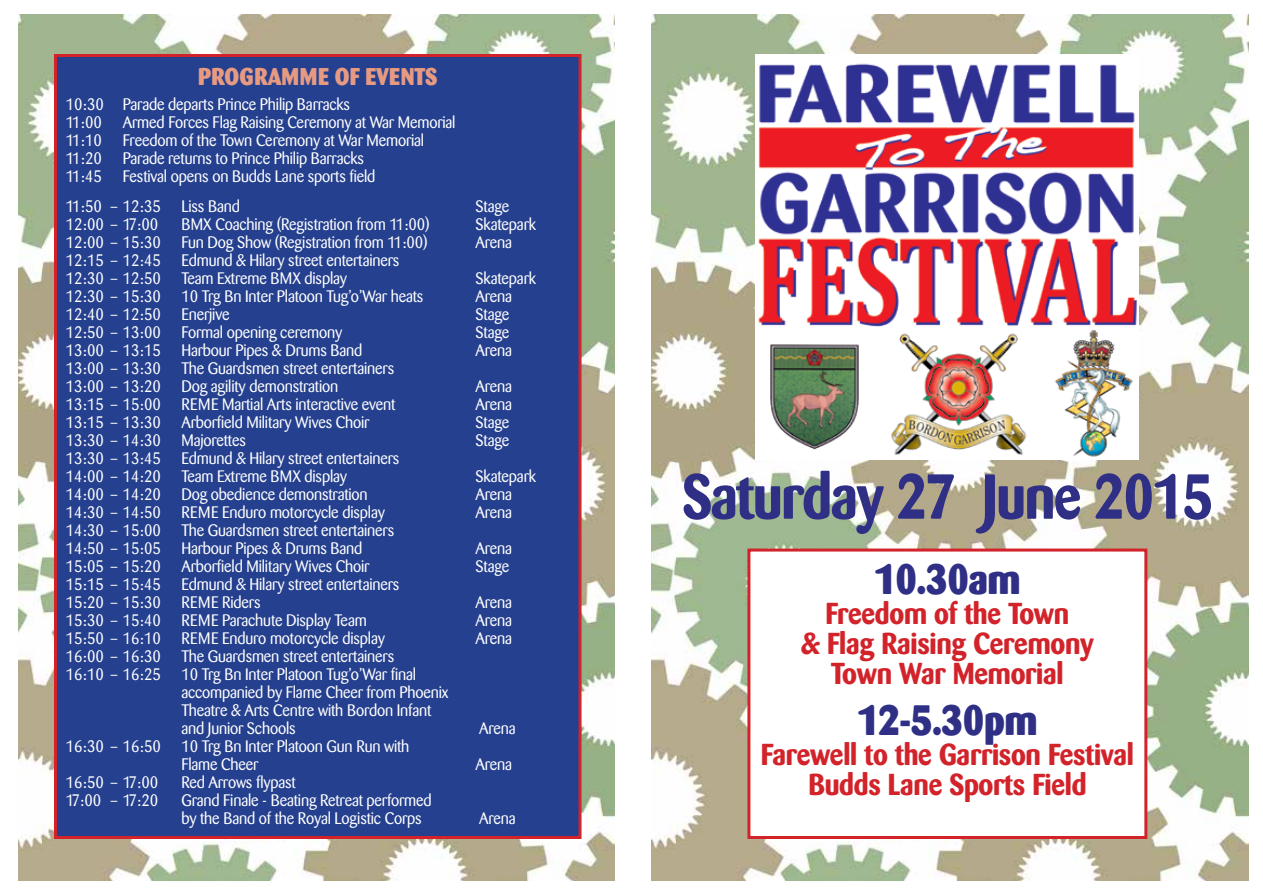
<style>
.page{position:relative;width:1263px;height:893px;background:#fff}
.page>*{position:absolute;margin:0;border:0;box-sizing:border-box;transform-origin:0 0}
.t1{font:700 62.7px "Barmeno";letter-spacing:-.025em;color:#2f2f85;scale:.91 1}
.t2{font:800 42px "Barmeno";letter-spacing:-.01em;color:#2f2f85;scale:.95 1}
.t3{font:700 30px/30px "Barmeno";letter-spacing:-.01em;color:#d2232a;text-align:center;scale:.95 1}
.t4{font:800 24px "Barmeno";letter-spacing:.01em;color:#e79a82;scale:.95 1}
.t5{font:16.5px/18px "Barmeno";letter-spacing:-.01em;color:#fff;scale:.95 1}
</style>
<div class="page">
<img style="left:652px;top:15px;width:596px;height:865px">
<img style="left:756px;top:54px;width:382px;height:406px">
<div style="left:747px;top:549px;width:400px;height:290px;background:#fff;border:3px solid #d2232a"></div>
<img style="left:18px;top:15px;width:597px;height:865px">
<div style="left:54px;top:54px;width:527px;height:785px;background:#25408f;border:3px solid #d2232a"></div>
<h3 class="t4" style="left:198px;top:62px;width:253px">PROGRAMME OF EVENTS</h3>
<p class="t5" style="left:66px;top:96px;width:301px">10:30 Parade departs Prince Philip Barracks<br>11:00</p>
<p class="t5" style="left:123px;top:114px;width:352px">Armed Forces Flag Raising Ceremony at War Memorial</p>
<p class="t5" style="left:66px;top:132px;width:39px">11:10</p>
<p class="t5" style="left:123px;top:132px;width:319px">Freedom of the Town Ceremony at War Memorial</p>
<p class="t5" style="left:66px;top:150px;width:39px">11:20</p>
<p class="t5" style="left:123px;top:150px;width:255px">Parade returns to Prince Philip Barracks</p>
<p class="t5" style="left:66px;top:168px;width:39px">11:45</p>
<p class="t5" style="left:66px;top:162px;width:327px;line-height:30px;text-indent:57px">Festival opens on Budds Lane sports field<br>11:50 – 12:35 Liss Band</p>
<p class="t5" style="left:475px;top:198px;width:37px">Stage</p>
<p class="t5" style="left:66px;top:216px;width:99px">12:00 – 17:00</p>
<p class="t5" style="left:181px;top:216px;width:263px">BMX Coaching (Registration from 11:00)</p>
<p class="t5" style="left:475px;top:216px;width:65px">Skatepark</p>
<p class="t5" style="left:66px;top:234px;width:382px">12:00 – 15:30 Fun Dog Show (Registration from 11:00)</p>
<p class="t5" style="left:475px;top:234px;width:40px">Arena</p>
<p class="t5" style="left:66px;top:252px;width:353px">12:15 – 12:45 Edmund &amp; Hilary street entertainers<br>12:30 – 12:50 Team Extreme BMX display</p>
<p class="t5" style="left:475px;top:270px;width:65px">Skatepark</p>
<p class="t5" style="left:66px;top:288px;width:378px">12:30 – 15:30 10 Trg Bn Inter Platoon Tug’o’War heats</p>
<p class="t5" style="left:475px;top:288px;width:40px">Arena</p>
<p class="t5" style="left:66px;top:306px;width:174px">12:40 – 12:50 Enerjive</p>
<p class="t5" style="left:475px;top:306px;width:37px">Stage</p>
<p class="t5" style="left:66px;top:324px;width:292px">12:50 – 13:00 Formal opening ceremony</p>
<p class="t5" style="left:475px;top:324px;width:37px">Stage</p>
<p class="t5" style="left:66px;top:342px;width:313px">13:00 – 13:15 Harbour Pipes &amp; Drums Band</p>
<p class="t5" style="left:475px;top:342px;width:40px">Arena</p>
<p class="t5" style="left:66px;top:360px;width:347px">13:00 – 13:30 The Guardsmen street entertainers<br>13:00 – 13:20 Dog agility demonstration</p>
<p class="t5" style="left:475px;top:378px;width:40px">Arena</p>
<p class="t5" style="left:66px;top:396px;width:348px">13:15 – 15:00 REME Martial Arts interactive event</p>
<p class="t5" style="left:475px;top:396px;width:40px">Arena</p>
<p class="t5" style="left:66px;top:414px;width:321px">13:15 – 13:30 Arborfield Military Wives Choir</p>
<p class="t5" style="left:475px;top:414px;width:37px">Stage</p>
<p class="t5" style="left:66px;top:432px;width:191px">13:30 – 14:30 Majorettes</p>
<p class="t5" style="left:475px;top:432px;width:37px">Stage</p>
<p class="t5" style="left:66px;top:450px;width:353px">13:30 – 13:45 Edmund &amp; Hilary street entertainers<br>14:00 – 14:20 Team Extreme BMX display</p>
<p class="t5" style="left:475px;top:468px;width:65px">Skatepark</p>
<p class="t5" style="left:66px;top:486px;width:319px">14:00 – 14:20 Dog obedience demonstration</p>
<p class="t5" style="left:475px;top:486px;width:40px">Arena</p>
<p class="t5" style="left:66px;top:504px;width:337px">14:30 – 14:50 REME Enduro motorcycle display</p>
<p class="t5" style="left:475px;top:504px;width:40px">Arena</p>
<p class="t5" style="left:66px;top:522px;width:347px">14:30 – 15:00 The Guardsmen street entertainers<br>14:50 – 15:05 Harbour Pipes &amp; Drums Band</p>
<p class="t5" style="left:475px;top:540px;width:40px">Arena</p>
<p class="t5" style="left:66px;top:558px;width:321px">15:05 – 15:20 Arborfield Military Wives Choir</p>
<p class="t5" style="left:475px;top:558px;width:37px">Stage</p>
<p class="t5" style="left:66px;top:576px;width:353px">15:15 – 15:45 Edmund &amp; Hilary street entertainers<br>15:20 – 15:30 REME Riders</p>
<p class="t5" style="left:475px;top:594px;width:40px">Arena</p>
<p class="t5" style="left:66px;top:612px;width:318px">15:30 – 15:40 REME Parachute Display Team</p>
<p class="t5" style="left:475px;top:612px;width:40px">Arena</p>
<p class="t5" style="left:66px;top:630px;width:337px">15:50 – 16:10 REME Enduro motorcycle display</p>
<p class="t5" style="left:475px;top:630px;width:40px">Arena</p>
<p class="t5" style="left:66px;top:648px;width:347px">16:00 – 16:30 The Guardsmen street entertainers</p>
<p class="t5" style="left:66px;top:666px;width:370px">16:10 – 16:25 10 Trg Bn Inter Platoon Tug’o’War final</p>
<p class="t5" style="left:181px;top:684px;width:283px">accompanied by Flame Cheer from Phoenix</p>
<p class="t5" style="left:181px;top:702px;width:265px">Theatre &amp; Arts Centre with Bordon Infant</p>
<p class="t5" style="left:181px;top:720px;width:122px">and Junior Schools</p>
<p class="t5" style="left:479px;top:720px;width:40px">Arena</p>
<p class="t5" style="left:181px;top:738px;width:242px;text-indent:-115px">16:30 – 16:50 10 Trg Bn Inter Platoon Gun Run with<br>Flame Cheer</p>
<p class="t5" style="left:475px;top:756px;width:40px">Arena</p>
<p class="t5" style="left:66px;top:774px;width:99px">16:50 – 17:00</p>
<p class="t5" style="left:181px;top:774px;width:122px">Red Arrows flypast</p>
<p class="t5" style="left:66px;top:792px;width:99px">17:00 – 17:20</p>
<p class="t5" style="left:181px;top:792px;width:265px">Grand Finale - Beating Retreat performed by the Band of the Royal Logistic Corps</p>
<p class="t5" style="left:479px;top:810px;width:40px">Arena</p>
<h1 class="t1" style="left:682px;top:459px;width:585px">Saturday 27 June 2015</h1>
<h2 class="t2" style="left:874px;top:553px;width:156px">10.30am</h2>
<h3 class="t3" style="left:801px;top:598px;width:310px">Freedom of the Town<br>&amp; Flag Raising Ceremony<br>Town War Memorial</h3>
<h2 class="t2" style="left:857px;top:694px;width:192px">12-5.30pm</h2>
<h3 class="t3" style="left:761px;top:739px;width:394px">Farewell to the Garrison Festival<br>Budds Lane Sports Field</h3>
</div>
